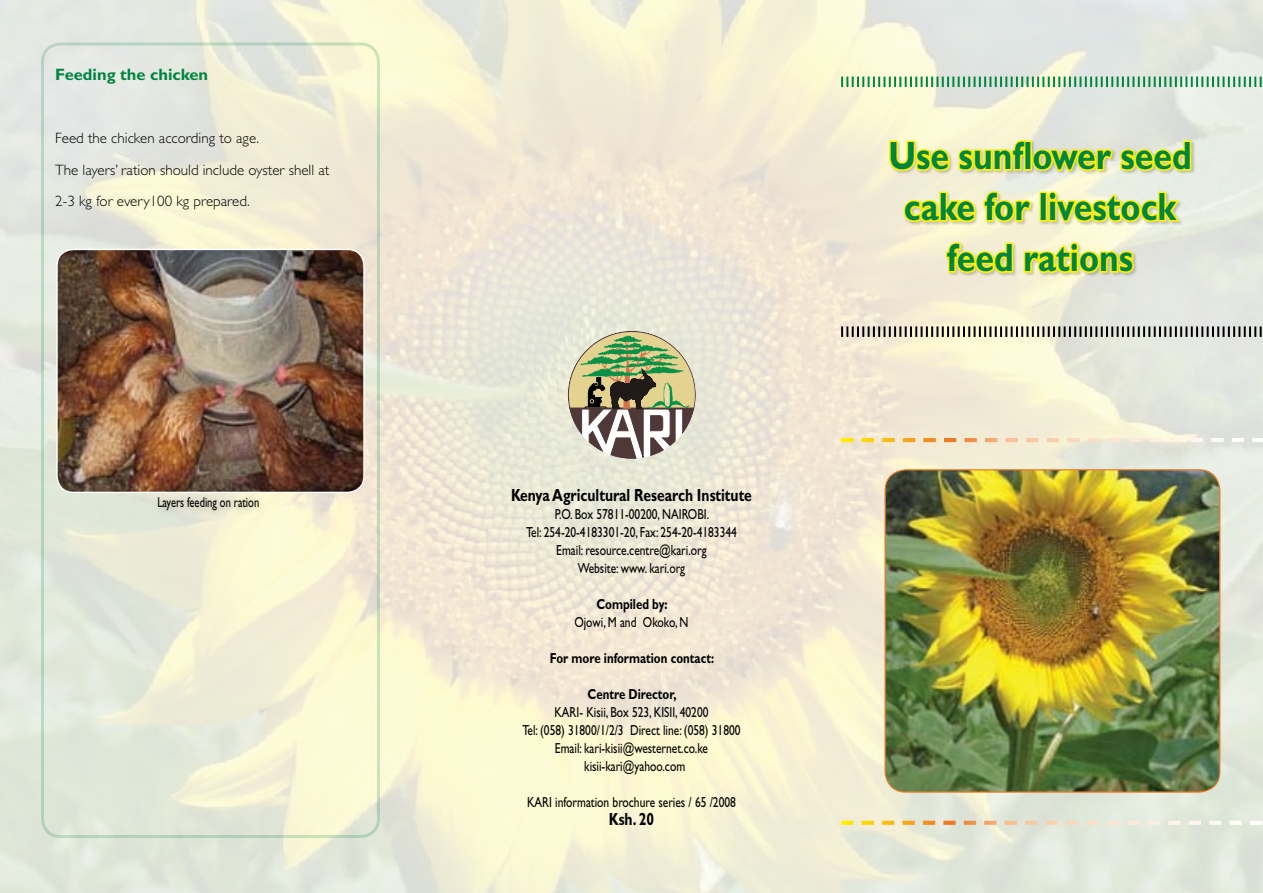
<style>
.page{position:relative;width:1263px;height:893px;background:#fff}
.page>*{position:absolute;margin:0;border:0;box-sizing:border-box;transform-origin:0 0}
.t1{font:700 39.6px/51px "Gill Sans";color:#00853f;text-align:center;scale:.85 1}
.t2{font:700 17.55px "Gill Sans";color:#000;scale:.79 1}
.t3{font:700 16.5px "Gill Sans";color:#00853f}
.t4{font:300 15px/31.5px "Gill Sans";color:#000}
.t5{font:14.55px/18px "Gill Sans";color:#000;text-align:center;scale:.79 1}
.t6{font:700 14.55px "Gill Sans";color:#000;scale:.79 1}
.t7{font:14.4px "Gill Sans";color:#000;scale:.73 1}
</style>
<div class="page">
<div style="left:41px;top:43px;width:339px;height:795px;border:3px solid #00853f;border-radius:18px"></div>
<svg style="left:841px;top:77px;width:422px;height:10px;background:#93c6a3"></svg>
<svg style="left:841px;top:326px;width:422px;height:11px;background:#99988b"></svg>
<div style="left:888px;top:140px;width:375px;height:179px;background:#000;opacity:.2"></div>
<svg style="left:887px;top:139px;width:306px;height:34px;background:#ece771"></svg>
<svg style="left:902px;top:190px;width:131px;height:34px;background:#f1e971"></svg>
<div style="left:1039px;top:192px;width:8px;height:30px;border:3px solid #fff200"></div>
<svg style="left:1047px;top:190px;width:136px;height:35px;background:#efe973"></svg>
<svg style="left:944px;top:241px;width:71px;height:34px;background:#f1e762"></svg>
<svg style="left:1022px;top:241px;width:114px;height:34px;background:#f0e96c"></svg>
<svg style="left:568px;top:331px;width:128px;height:128px;background:#a9ac8e"></svg>
<img style="left:885px;top:470px;width:335px;height:322px">
<div style="left:884px;top:469px;width:336px;height:324px;border:1px solid #ec7823;border-radius:21px"></div>
<svg style="left:841px;top:438px;width:413px;height:4px;background:#f5d9aa"></svg>
<svg style="left:841px;top:821px;width:422px;height:4px;background:#f0d9ae"></svg>
<img style="left:57px;top:249px;width:307px;height:243px">
<div style="left:56px;top:249px;width:309px;height:244px;border:1px solid #fff;border-radius:16px"></div>
<div style="left:151px;top:489px;width:250px;height:48px;background:#000;opacity:.26"></div>
<p class="t3" style="left:55px;top:65px;width:154px">Feeding the chicken</p>
<p class="t4" style="left:55px;top:123px;width:275px">Feed the chicken according to age.<br>The layers’ ration should include oyster shell at<br>2-3 kg for every100 kg prepared.</p>
<h1 class="t1" style="left:888px;top:130px;width:358px">Use sunflower seed cake for livestock feed rations</h1>
<p class="t7" style="left:157px;top:494px;width:141px">Layers feeding on ration</p>
<p class="t2" style="left:511px;top:485px;width:306px">Kenya Agricultural Research Institute</p>
<p class="t5" style="left:526px;top:505px;width:268px">P.O. Box 57811-00200, NAIROBI.<br>Tel: 254-20-4183301-20, Fax: 254-20-4183344<br>Email: resource.centre@kari.org<br>Website: www. kari.org</p>
<p class="t6" style="left:596px;top:596px;width:92px">Compiled by:</p>
<p class="t5" style="left:574px;top:613px;width:146px">Ojowi, M and Okoko, N</p>
<p class="t6" style="left:550px;top:650px;width:210px">For more information contact:</p>
<p class="t6" style="left:587px;top:685px;width:114px">Centre Director,</p>
<p class="t5" style="left:522px;top:703px;width:278px">KARI- Kisii, Box 523, KISII, 40200<br>Tel: (058) 31800/1/2/3 Direct line: (058) 31800<br>Email: kari-kisii@westernet.co.ke kisii-kari@yahoo.com</p>
<p class="t5" style="left:527px;top:793px;width:266px">KARI information brochure series / 65 /2008</p>
<p class="t2" style="left:609px;top:808px;width:59px">Ksh. 20</p>
</div>
